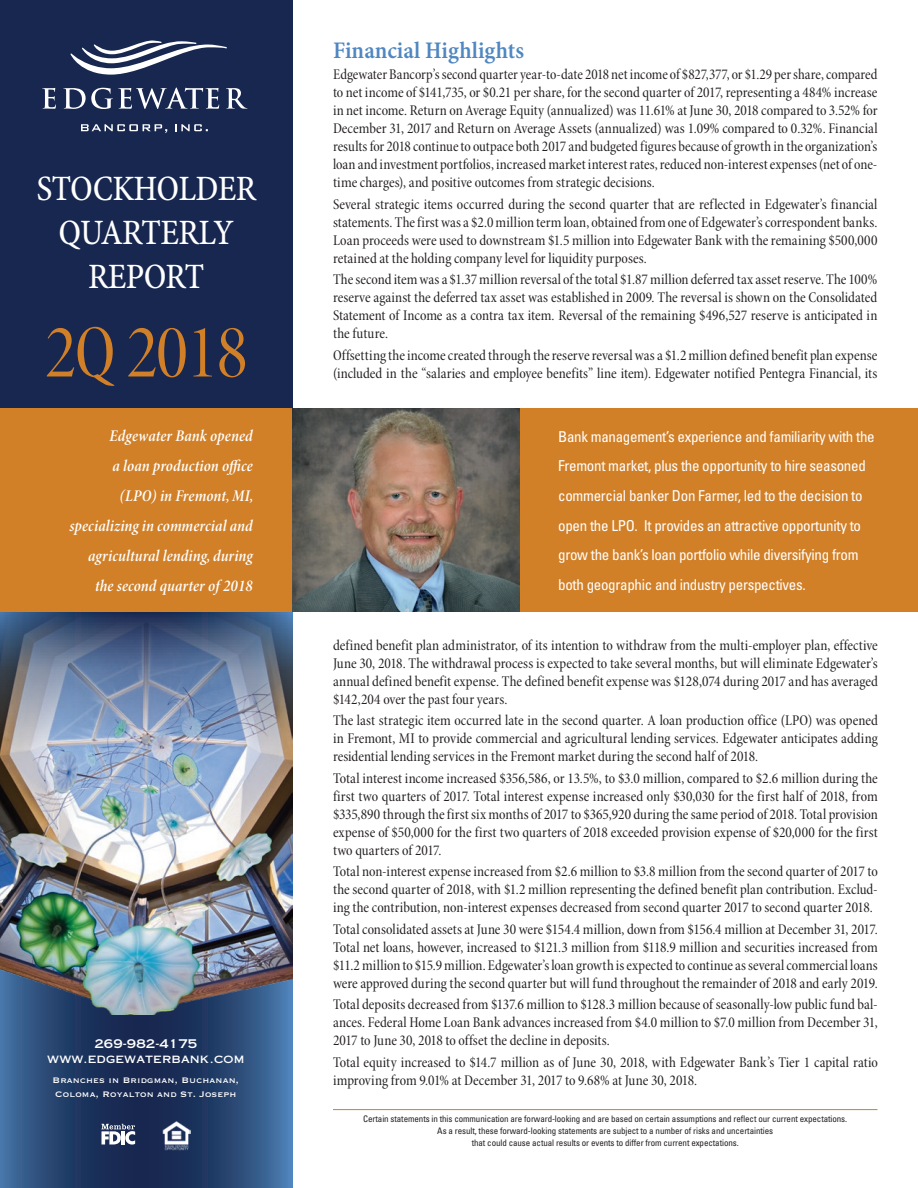
<style>
.page{position:relative;width:918px;height:1188px;background:#fff}
.page>*{position:absolute;margin:0;border:0;box-sizing:border-box;transform-origin:0 0}
.t1{font:76.5px "Minion Pro Cn Disp";letter-spacing:-.02em;color:#d28027}
.t2{font:36px/43.7px "Minion Pro Cn Capt";letter-spacing:-.02em;color:#fff;text-align:center}
.t3{font:24px "Minion Pro Semibold Cn Capt";color:#5087c0}
.t4{font:16.5px/30px "Minion Pro Semibold Cn It Subh";letter-spacing:.005em;color:#fff;text-align:right}
.t5{font:15px/18px "Minion Pro Cn Subh";color:#231f20;text-align:justify}
.t6{font:condensed 15px/29.7px "Univers";letter-spacing:-.02em;color:#fff}
.t7{font:12px/15px "Copperplate Thirty One AB";letter-spacing:.01em;color:#fff;text-align:center}
.t8{font:10.5px/13.5px "Copperplate Thirty One BC";letter-spacing:.015em;color:#fff}
.t9{font:condensed 9px/12px "Univers";letter-spacing:-.01em;color:#231f20;text-align:center}
</style>
<div class="page">
<div style="left:0;top:0;width:292px;height:436px;background:#172750"></div>
<svg style="left:0;top:1014px;width:292px;height:174px;background:#274470"></svg>
<img style="left:0;top:612px;width:292px;height:402px">
<hr style="left:333px;top:1109px;width:545px;height:1px;background:#d28027">
<svg style="left:70px;top:40px;width:157px;height:35px"></svg>
<svg style="left:42px;top:88px;width:14px;height:21px"></svg>
<svg style="left:63px;top:87px;width:156px;height:22px"></svg>
<svg style="left:226px;top:88px;width:21px;height:21px"></svg>
<svg style="left:81px;top:124px;width:86px;height:9px"></svg>
<svg style="left:175px;top:124px;width:33px;height:7px"></svg>
<svg style="left:101px;top:1124px;width:34px;height:21px"></svg>
<hr style="left:121px;top:1131px;width:4px;height:13px;background:#fff">
<img style="left:163px;top:1121px;width:27px;height:29px">
<div style="left:0;top:408px;width:293px;height:204px;background:#d28027"></div>
<div style="left:519px;top:408px;width:399px;height:204px;background:#d28027"></div>
<div style="left:291px;top:408px;width:230px;height:204px;background:#231f20;opacity:.3"></div>
<h2 class="t2" style="left:36px;top:169px;width:221px">STOCKHOLDER<br>QUARTERLY<br>REPORT</h2>
<h1 class="t1" style="left:45px;top:306px;width:205px">2Q 2018</h1>
<h3 class="t3" style="left:333px;top:36px;width:193px">Financial Highlights</h3>
<p class="t5" style="left:333px;top:66px;width:546px">Edgewater Bancorp’s second quarter year-to-date 2018 net income of $827,377, or $1.29 per share, compared to net income of $141,735, or $0.21 per share, for the second quarter of 2017, representing a 484% increase in net income. Return on Average Equity (annualized) was 11.61% at June 30, 2018 compared to 3.52% for December 31, 2017 and Return on Average Assets (annualized) was 1.09% compared to 0.32%. Financial results for 2018 continue to outpace both 2017 and budgeted figures because of growth in the organization’s loan and investment portfolios, increased market interest rates, reduced non-interest expenses (net of one&shy;time charges), and positive outcomes from strategic decisions.</p>
<p class="t5" style="left:333px;top:196px;width:546px">Several strategic items occurred during the second quarter that are reflected in Edgewater’s financial statements. The first was a $2.0 million term loan, obtained from one of Edgewater’s correspondent banks.<br>Loan proceeds were used to downstream $1.5 million into Edgewater Bank with the remaining $500,000 retained at the holding company level for liquidity purposes.</p>
<p class="t5" style="left:333px;top:271px;width:546px">The second item was a $1.37 million reversal of the total $1.87 million deferred tax asset reserve. The 100% reserve against the deferred tax asset was established in 2009. The reversal is shown on the Consolidated Statement of Income as a contra tax item. Reversal of the remaining $496,527 reserve is anticipated in the future.</p>
<p class="t5" style="left:333px;top:347px;width:546px">Offsetting the income created through the reserve reversal was a $1.2 million defined benefit plan expense (included in the “salaries and employee benefits” line item). Edgewater notified Pentegra Financial, its</p>
<p class="t4" style="left:70px;top:421px;width:185px">Edgewater Bank opened<br>a loan production office<br>(LPO) in Fremont, MI, specializing in commercial and agricultural lending, during the second quarter of 2018</p>
<p class="t6" style="left:558px;top:421px;width:318px">Bank management’s experience and familiarity with the Fremont market, plus the opportunity to hire seasoned commercial banker Don Farmer, led to the decision to open the LPO. It provides an attractive opportunity to grow the bank’s loan portfolio while diversifying from both geographic and industry perspectives.</p>
<p class="t7" style="left:47px;top:1037px;width:199px">269-982-4175<br>WWW.EDGEWATERBANK.COM</p>
<p class="t8" style="left:53px;top:1074px;width:188px">Branches in Bridgman, Buchanan,<br>Coloma, Royalton and St. Joseph</p>
<p class="t5" style="left:333px;top:637px;width:546px">defined benefit plan administrator, of its intention to withdraw from the multi-employer plan, effective June 30, 2018. The withdrawal process is expected to take several months, but will eliminate Edgewater’s annual defined benefit expense. The defined benefit expense was $128,074 during 2017 and has averaged $142,204 over the past four years.</p>
<p class="t5" style="left:333px;top:712px;width:546px">The last strategic item occurred late in the second quarter. A loan production office (LPO) was opened in Fremont, MI to provide commercial and agricultural lending services. Edgewater anticipates adding residential lending services in the Fremont market during the second half of 2018.</p>
<p class="t5" style="left:333px;top:770px;width:546px">Total interest income increased $356,586, or 13.5%, to $3.0 million, compared to $2.6 million during the first two quarters of 2017. Total interest expense increased only $30,030 for the first half of 2018, from $335,890 through the first six months of 2017 to $365,920 during the same period of 2018. Total provision expense of $50,000 for the first two quarters of 2018 exceeded provision expense of $20,000 for the first two quarters of 2017.</p>
<p class="t5" style="left:333px;top:863px;width:546px">Total non-interest expense increased from $2.6 million to $3.8 million from the second quarter of 2017 to the second quarter of 2018, with $1.2 million representing the defined benefit plan contribution. Exclud&shy;ing the contribution, non-interest expenses decreased from second quarter 2017 to second quarter 2018.</p>
<p class="t5" style="left:333px;top:921px;width:546px">Total consolidated assets at June 30 were $154.4 million, down from $156.4 million at December 31, 2017.<br>Total net loans, however, increased to $121.3 million from $118.9 million and securities increased from $11.2 million to $15.9 million. Edgewater’s loan growth is expected to continue as several commercial loans were approved during the second quarter but will fund throughout the remainder of 2018 and early 2019.</p>
<p class="t5" style="left:333px;top:996px;width:546px">Total deposits decreased from $137.6 million to $128.3 million because of seasonally-low public fund bal&shy;ances. Federal Home Loan Bank advances increased from $4.0 million to $7.0 million from December 31, 2017 to June 30, 2018 to offset the decline in deposits.</p>
<p class="t5" style="left:333px;top:1054px;width:546px">Total equity increased to $14.7 million as of June 30, 2018, with Edgewater Bank’s Tier 1 capital ratio improving from 9.01% at December 31, 2017 to 9.68% at June 30, 2018.</p>
<p class="t9" style="left:363px;top:1113px;width:485px">Certain statements in this communication are forward-looking and are based on certain assumptions and reflect our current expectations.<br>As a result, these forward-looking statements are subject to a number of risks and uncertainties<br>that could cause actual results or events to differ from current expectations.</p>
</div>
